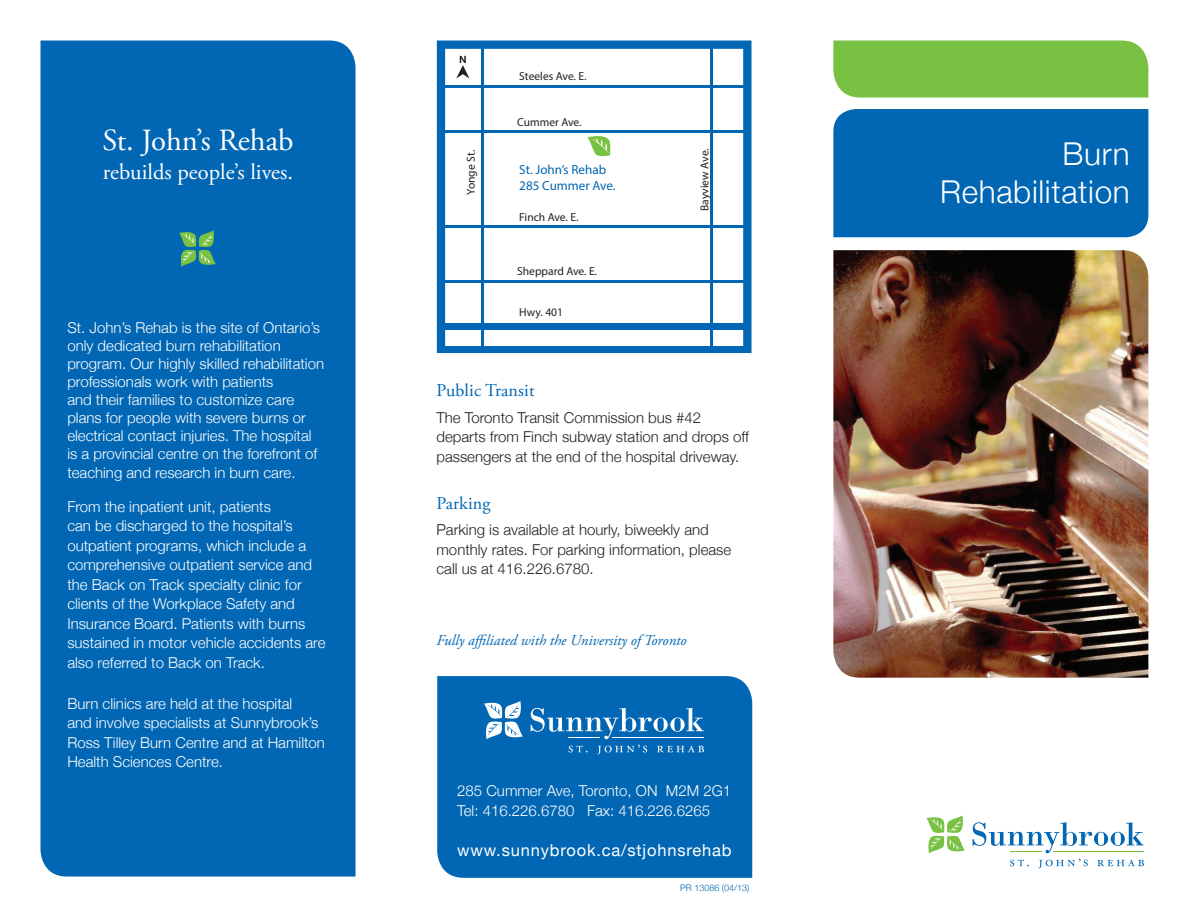
<style>
.page{position:relative;width:1188px;height:918px;background:#fff}
.page>*{position:absolute;margin:0;border:0;box-sizing:border-box;transform-origin:0 0}
.t1{font:300 31.5px/37.8px "Helvetica Neue";letter-spacing:.02em;color:#fff;text-align:right}
.t2{font:30.75px "Adobe Garamond Pro";color:#fff}
.t3{font:22.5px "Adobe Garamond Pro";color:#fff}
.t4{font:18px "Adobe Garamond Pro";letter-spacing:.01em;color:#0166b3}
.t5{font:16.5px "Helvetica Neue";letter-spacing:.05em;color:#fff}
.t6{font:300 15px/19.5px "Helvetica Neue";color:#fff}
.t7{font:300 15px/19.5px "Helvetica Neue";color:#231f20}
.t8{font:italic 15px "Adobe Garamond Pro";color:#0166b3}
.t9{font:700 13.2px/15.8px "Helvetica Neue LT Std";color:#0166b3}
.t10{font:700 11.55px "Helvetica Neue LT Std";color:#231f20}
.t11{font:300 9px "Helvetica Neue";color:#0166b3}
</style>
<div class="page">
<div style="left:40px;top:40px;width:316px;height:837px;background:#0166b3"></div>
<div style="left:437px;top:676px;width:315px;height:202px;background:#0166b3"></div>
<div style="left:833px;top:109px;width:315px;height:128px;background:#0166b3"></div>
<div style="left:833px;top:40px;width:315px;height:58px;background:#79c142"></div>
<img style="left:833px;top:250px;width:315px;height:428px">
<svg style="left:973px;top:822px;width:171px;height:31px"></svg>
<svg style="left:1010px;top:860px;width:19px;height:6px"></svg>
<svg style="left:1038px;top:859px;width:50px;height:9px"></svg>
<svg style="left:1097px;top:860px;width:47px;height:6px"></svg>
<svg style="left:926px;top:815px;width:39px;height:38px"></svg>
<hr style="left:1010px;top:851px;width:31px;height:1px;background:#79c142">
<hr style="left:1054px;top:851px;width:90px;height:1px;background:#79c142">
<svg style="left:179px;top:230px;width:37px;height:37px"></svg>
<svg style="left:437px;top:40px;width:315px;height:312px"></svg>
<svg style="left:456px;top:56px;width:13px;height:22px"></svg>
<svg style="left:531px;top:708px;width:173px;height:31px;background:#3485c2"></svg>
<svg style="left:568px;top:746px;width:20px;height:6px"></svg>
<svg style="left:597px;top:745px;width:50px;height:9px"></svg>
<svg style="left:657px;top:746px;width:47px;height:6px"></svg>
<svg style="left:484px;top:701px;width:39px;height:38px"></svg>
<hr style="left:569px;top:737px;width:31px;height:1px;background:#fff">
<hr style="left:613px;top:737px;width:91px;height:1px;background:#fff">
<h2 class="t2" style="left:102px;top:122px;width:193px">St. John’s Rehab</h2>
<h2 class="t3" style="left:103px;top:158px;width:192px">rebuilds people’s lives.</h2>
<p class="t6" style="left:67px;top:317px;width:258px;line-height:18px">St. John’s Rehab is the site of Ontario’s only dedicated burn rehabilitation program. Our highly skilled rehabilitation professionals work with patients<br>and their families to customize care plans for people with severe burns or electrical contact injuries. The hospital is a provincial centre on the forefront of</p>
<p class="t6" style="left:67px;top:462px;width:230px">teaching and research in burn care.</p>
<p class="t6" style="left:67px;top:496px;width:260px">From the inpatient unit, patients<br>can be discharged to the hospital’s outpatient programs, which include a comprehensive outpatient service and the Back on Track specialty clinic for clients of the Workplace Safety and Insurance Board. Patients with burns sustained in motor vehicle accidents are also referred to Back on Track.</p>
<p class="t6" style="left:67px;top:693px;width:259px">Burn clinics are held at the hospital<br>and involve specialists at Sunnybrook’s Ross Tilley Burn Centre and at Hamilton Health Sciences Centre.</p>
<p class="t10" style="left:519px;top:69px;width:69px">Steeles Ave. E.</p>
<p class="t10" style="left:464px;top:195px;width:46px;rotate:-90deg">Yonge St.</p>
<p class="t10" style="left:517px;top:115px;width:66px">Cummer Ave.</p>
<p class="t9" style="left:519px;top:161px;width:98px">St. John’s Rehab<br>285 Cummer Ave.</p>
<p class="t10" style="left:519px;top:210px;width:61px">Finch Ave. E.</p>
<p class="t10" style="left:517px;top:264px;width:81px">Sheppard Ave. E.</p>
<p class="t10" style="left:519px;top:305px;width:45px">Hwy. 401</p>
<p class="t10" style="left:698px;top:211px;width:64px;rotate:-90deg">Bayview Ave.</p>
<h3 class="t4" style="left:436px;top:380px;width:100px">Public Transit</h3>
<p class="t7" style="left:436px;top:407px;width:314px">The Toronto Transit Commission bus #42 departs from Finch subway station and drops off passengers at the end of the hospital driveway.</p>
<h3 class="t4" style="left:436px;top:492px;width:56px">Parking</h3>
<p class="t7" style="left:436px;top:519px;width:296px">Parking is available at hourly, biweekly and monthly rates. For parking information, please call us at 416.226.6780.</p>
<p class="t8" style="left:436px;top:631px;width:252px">Fully affiliated with the University of Toronto</p>
<p class="t6" style="left:457px;top:780px;width:276px">285 Cummer Ave, Toronto, ON M2M 2G1<br>Tel: 416.226.6780 Fax: 416.226.6265</p>
<p class="t5" style="left:457px;top:838px;width:276px">www.sunnybrook.ca/stjohnsrehab</p>
<p class="t11" style="left:680px;top:880px;width:71px">PR 13086 (04/13)</p>
<h1 class="t1" style="left:940px;top:133px;width:191px">Burn<br>Rehabilitation</h1>
</div>
